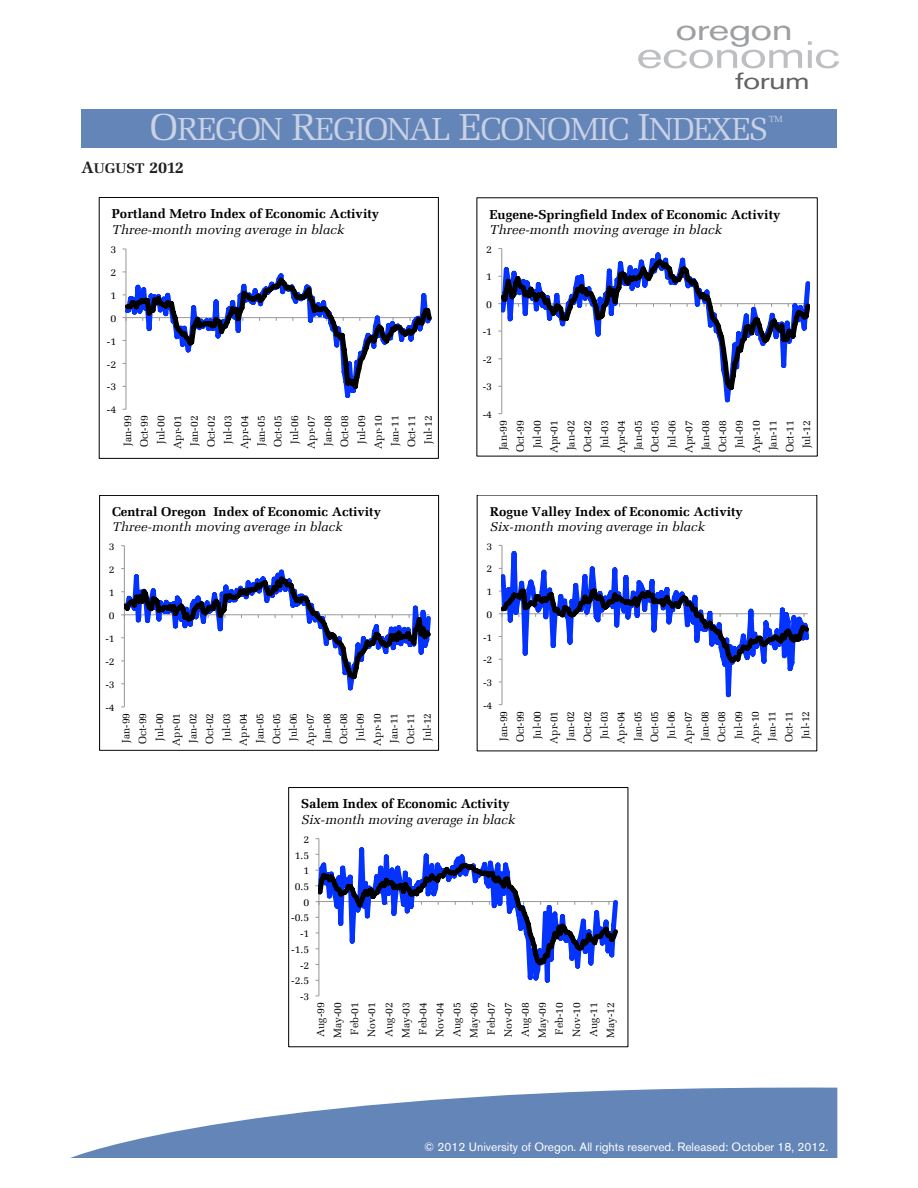
<style>
.page{position:relative;width:918px;height:1188px;background:#fff}
.page>*{position:absolute;margin:0;border:0;box-sizing:border-box;transform-origin:0 0}
.t1{font:37.65px "Akzidenz Grotesk BQ";letter-spacing:-.02em;color:#bebfc2;scale:1.36 1}
.t2{font:31.8px "Melior SC850";letter-spacing:-.025em;color:#c9d1e5}
.t3{font:29.7px "Akzidenz Grotesk BQ";letter-spacing:-.02em;color:#9d9fa2;scale:1.36 1}
.t4{font:23.55px "Akzidenz Grotesk BQ";letter-spacing:-.02em;color:#636366;scale:1.36 1}
.t5{font:16.5px "Melior Bold SC850";color:#231f20}
.t6{font:700 13.05px/15.6px "Melior";color:#000}
.t7{font:italic 13.05px/15.6px "Melior";color:#000}
.t8{font:700 12.9px/15.5px "Melior";color:#000}
.t9{font:700 12.75px/15.3px "Melior";color:#000;scale:1.04 1}
.t10{font:12px "Akzidenz Grotesk BQ";color:#fff}
.t11{font:10.65px/16.8px "Melior";color:#000;text-align:center;scale:.96 1}
.t12{font:10.65px/16.8px "Melior";color:#000;text-align:center}
.t13{font:10.5px/17.1px "Melior";color:#000;text-align:center}
.t14{font:10.35px "Melior";color:#000}
.t15{font:10.2px "Melior";color:#000;scale:1.04 1}
.t16{font:9px "Melior SC850";color:#c9d1e5}
.s1{font-size:37.5px}
.s2{font-size:14.1px}
.s3{font-weight:400;font-style:italic}
.s4{font-weight:700;font-style:normal}
</style>
<div class="page">
<svg style="left:70px;top:1087px;width:768px;height:71px;fill:#6385b7"></svg>
<hr style="left:124px;top:546px;width:1px;height:161px;background:#979797">
<svg style="left:121px;top:566px;width:309px;height:127px"></svg>
<div style="left:99px;top:495px;width:340px;height:256px;border:1px solid #000"></div>
<hr style="left:502px;top:546px;width:1px;height:159px;background:#979797">
<svg style="left:502px;top:548px;width:292px;height:152px"></svg>
<svg style="left:499px;top:584px;width:310px;height:83px"></svg>
<hr style="left:318px;top:839px;width:1px;height:157px;background:#979797">
<svg style="left:316px;top:845px;width:301px;height:140px"></svg>
<hr style="left:501px;top:249px;width:1px;height:165px;background:#979797">
<svg style="left:498px;top:255px;width:312px;height:140px"></svg>
<hr style="left:125px;top:249px;width:1px;height:160px;background:#979797">
<svg style="left:123px;top:269px;width:308px;height:132px"></svg>
<div style="left:99px;top:197px;width:340px;height:262px;border:1px solid #000"></div>
<div style="left:81px;top:110px;width:756px;height:38px;background:#6385b7"></div>
<p class="t3" style="left:676px;top:12px;width:88px">oregon</p>
<p class="t1" style="left:636px;top:32px;width:152px">economic</p>
<p class="t4" style="left:735px;top:67px;width:56px">forum</p>
<p class="t2" style="left:150px;top:110px;width:620px"><span class="s1">O</span>REGON <span class="s1">R</span>EGIONAL <span class="s1">E</span>CONOMIC <span class="s1">I</span>NDEXES</p>
<p class="t16" style="left:769px;top:114px;width:15px">TM</p>
<p class="t5" style="left:81px;top:157px;width:105px">A<span class="s2">UGUST</span> 2012</p>
<p class="t8" style="left:112px;top:206px;width:269px">Portland Metro Index of Economic Activity<br><span class="s3">Three-month moving average in black</span></p>
<p class="t6" style="left:489px;top:206px;width:293px">Eugene-Springfield Index of Economic Activity<br><span class="s3">Three-month moving average in black</span></p>
<p class="t14" style="left:110px;top:243px;width:7px">3</p>
<p class="t14" style="left:486px;top:243px;width:7px">2</p>
<p class="t14" style="left:110px;top:266px;width:7px">2</p>
<p class="t14" style="left:486px;top:271px;width:7px">1</p>
<p class="t14" style="left:110px;top:289px;width:7px">1</p>
<p class="t14" style="left:486px;top:298px;width:7px">0</p>
<p class="t14" style="left:110px;top:312px;width:7px">0</p>
<p class="t14" style="left:483px;top:326px;width:11px">-1</p>
<p class="t14" style="left:107px;top:335px;width:11px">-1</p>
<p class="t14" style="left:107px;top:358px;width:11px">-2</p>
<p class="t14" style="left:483px;top:353px;width:11px">-2</p>
<p class="t14" style="left:107px;top:381px;width:11px">-3</p>
<p class="t14" style="left:483px;top:381px;width:11px">-3</p>
<p class="t14" style="left:107px;top:404px;width:11px">-4</p>
<p class="t12" style="left:119px;top:449px;width:34px;rotate:-90deg">Jan-99<br>Oct-99<br>Jul-00<br>Apr-01<br>Jan-02<br>Oct-02<br>Jul-03<br>Apr-04<br>Jan-05<br>Oct-05<br>Jul-06<br>Apr-07<br>Jan-08<br>Oct-08<br>Jul-09<br>Apr-10<br>Jan-11<br>Oct-11<br>Jul-12</p>
<p class="t14" style="left:483px;top:408px;width:11px">-4</p>
<p class="t12" style="left:495px;top:453px;width:35px;rotate:-90deg">Jan-99<br>Oct-99<br>Jul-00<br>Apr-01<br>Jan-02<br>Oct-02<br>Jul-03<br>Apr-04<br>Jan-05<br>Oct-05<br>Jul-06<br>Apr-07<br>Jan-08<br>Oct-08<br>Jul-09<br>Apr-10<br>Jan-11<br>Oct-11<br>Jul-12</p>
<p class="t9" style="left:112px;top:504px;width:260px">Central Oregon Index of Economic Activity<br><span class="s3">Three-month moving average in black</span></p>
<p class="t9" style="left:490px;top:503px;width:245px">Rogue Valley Index of Economic Activity<br><span class="s3">Six-month moving average in black</span></p>
<p class="t15" style="left:109px;top:540px;width:7px">3</p>
<p class="t15" style="left:487px;top:540px;width:7px">3</p>
<p class="t15" style="left:109px;top:563px;width:7px">2</p>
<p class="t15" style="left:487px;top:563px;width:7px">2</p>
<p class="t15" style="left:109px;top:586px;width:7px">1</p>
<p class="t15" style="left:487px;top:586px;width:7px">1</p>
<p class="t15" style="left:109px;top:609px;width:7px">0</p>
<p class="t15" style="left:487px;top:608px;width:7px">0</p>
<p class="t15" style="left:105px;top:632px;width:11px">-1</p>
<p class="t15" style="left:483px;top:631px;width:11px">-1</p>
<p class="t15" style="left:105px;top:655px;width:11px">-2</p>
<p class="t15" style="left:483px;top:654px;width:11px">-2</p>
<p class="t15" style="left:105px;top:678px;width:11px">-3</p>
<p class="t15" style="left:483px;top:677px;width:11px">-3</p>
<p class="t15" style="left:105px;top:702px;width:11px">-4</p>
<p class="t11" style="left:118px;top:746px;width:35px;rotate:-90deg">Jan-99<br>Oct-99<br>Jul-00<br>Apr-01<br>Jan-02<br>Oct-02<br>Jul-03<br>Apr-04<br>Jan-05<br>Oct-05<br>Jul-06<br>Apr-07<br>Jan-08<br>Oct-08<br>Jul-09<br>Apr-10<br>Jan-11<br>Oct-11<br>Jul-12</p>
<p class="t15" style="left:483px;top:699px;width:11px">-4</p>
<p class="t11" style="left:495px;top:744px;width:35px;rotate:-90deg">Jan-99<br>Oct-99<br>Jul-00<br>Apr-01<br>Jan-02<br>Oct-02<br>Jul-03<br>Apr-04<br>Jan-05<br>Oct-05<br>Jul-06<br>Apr-07<br>Jan-08<br>Oct-08<br>Jul-09<br>Apr-10<br>Jan-11<br>Oct-11<br>Jul-12</p>
<p class="t7" style="left:301px;top:796px;width:216px"><span class="s4">Salem Index of Economic Activity<br></span>Six-month moving average in black</p>
<p class="t14" style="left:304px;top:833px;width:7px">2</p>
<p class="t14" style="left:295px;top:849px;width:16px">1.5</p>
<p class="t14" style="left:304px;top:865px;width:7px">1</p>
<p class="t14" style="left:295px;top:880px;width:16px">0.5</p>
<p class="t14" style="left:304px;top:896px;width:7px">0</p>
<p class="t14" style="left:291px;top:912px;width:20px">-0.5</p>
<p class="t14" style="left:300px;top:928px;width:11px">-1</p>
<p class="t14" style="left:291px;top:943px;width:20px">-1.5</p>
<p class="t14" style="left:300px;top:959px;width:11px">-2</p>
<p class="t14" style="left:291px;top:975px;width:20px">-2.5</p>
<p class="t14" style="left:300px;top:990px;width:11px">-3</p>
<p class="t13" style="left:312px;top:1038px;width:37px;rotate:-90deg">Aug-99<br>May-00<br>Feb-01<br>Nov-01<br>Aug-02<br>May-03<br>Feb-04<br>Nov-04<br>Aug-05<br>May-06<br>Feb-07<br>Nov-07<br>Aug-08<br>May-09<br>Feb-10<br>Nov-10<br>Aug-11<br>May-12</p>
<p class="t10" style="left:424px;top:1139px;width:406px">© 2012 University of Oregon. All rights reserved. Released: October 18, 2012.</p>
</div>
